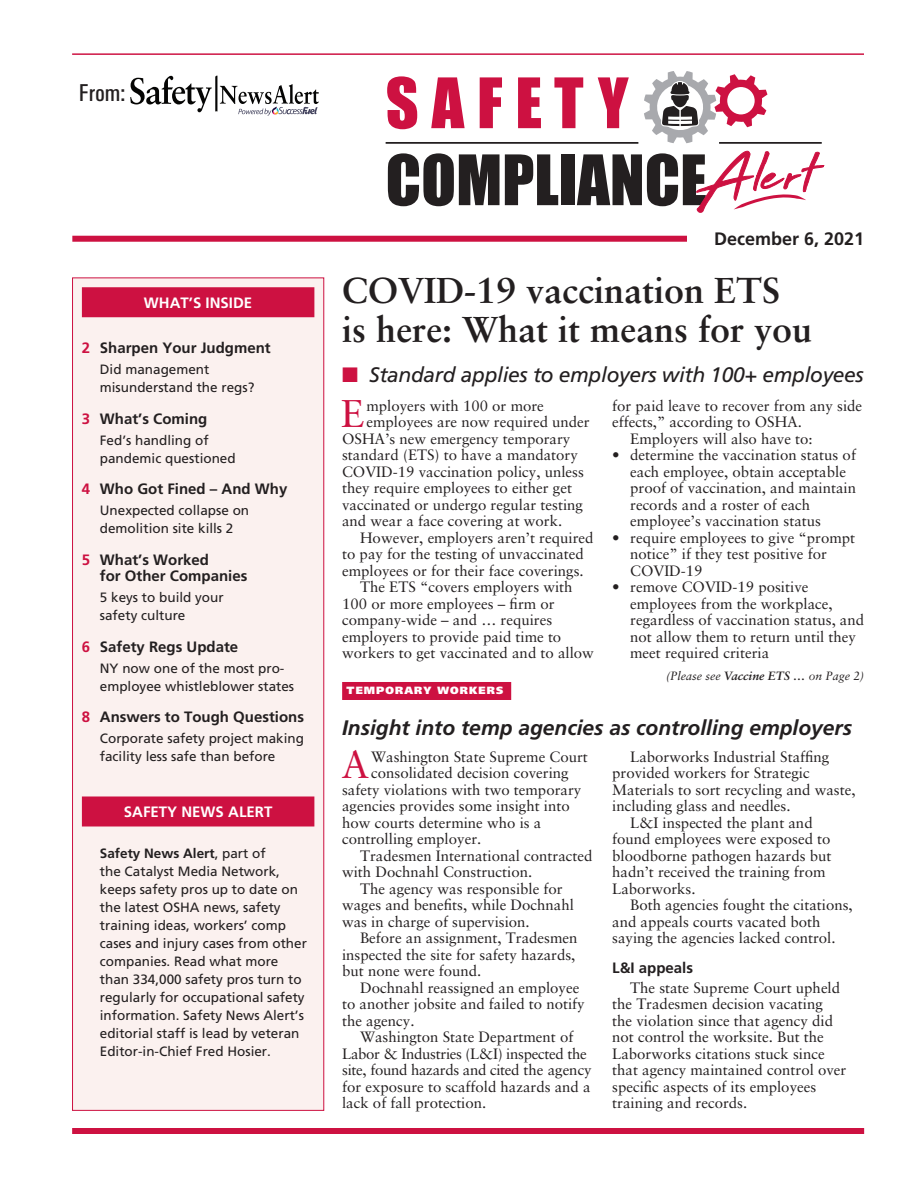
<style>
.page{position:relative;width:918px;height:1188px;background:#fff}
.page>*{position:absolute;margin:0;border:0;box-sizing:border-box;transform-origin:0 0}
.t1{font:64.2px/76.9px "Impact";color:#231f20}
._1a_Copy-drop_charac{font:38.7px "Sabon";color:#cd1141}
.Cover_Main_Headline{font:700 36px/39px "Sabon";color:#231f20}
.t2{font:24.45px "Univers Condensed";color:#231f20}
.Minor_Headline_SCA{font:italic 700 21px "Frutiger";color:#231f20}
.Cover_Kicker_Headlin{font:italic 21px "Frutiger";letter-spacing:-.015em;color:#231f20}
.t3{font:700 18px "Frutiger";color:#231f20}
._1___Copy_SCA{font:15px/16.5px "Sabon";color:#231f20}
._1a_Copy-drop_charac-2{font:15px "Sabon";color:#231f20}
._3___Copy_Bullets_SC{font:15px/16.5px "Sabon";color:#231f20}
.Inside_Title_SCA{font:700 15px/16.5px "Frutiger";color:#231f20}
._9a__Sidebar_Cap_SCA{font:700 15px "Frutiger";color:#fff}
._2___Copy_Subhead_SC{font:700 15px "Frutiger";color:#231f20}
.Inside_copy_SCA{font:13.5px/18px "Frutiger";color:#231f20}
.t4{font:italic 12px "Sabon";color:#231f20}
.Story_Head_SCA{font:900 10.5px "Frutiger";letter-spacing:.1em;color:#fff}
.s1{color:#cd1141}
.s2{font-weight:700}
</style>
<div class="page">
<svg style="left:644px;top:71px;width:123px;height:72px"></svg>
<hr style="left:719px;top:142px;width:103px;height:2px;background:#231f20">
<hr style="left:386px;top:142px;width:252px;height:2px;background:#231f20">
<hr style="left:72px;top:53px;width:792px;height:2px;background:#cd1141">
<svg style="left:696px;top:150px;width:129px;height:63px"></svg>
<svg style="left:130px;top:75px;width:189px;height:41px"></svg>
<div style="left:72px;top:236px;width:657px;height:6px;background:#cd1141"></div>
<div style="left:687px;top:225px;width:177px;height:27px;background:#fff"></div>
<div style="left:342px;top:682px;width:169px;height:18px;background:#cd1141"></div>
<div style="left:72px;top:1128px;width:792px;height:6px;background:#cd1141"></div>
<div style="left:73px;top:278px;width:251px;height:832px;background:#fbf1ef"></div>
<div style="left:82px;top:287px;width:232px;height:30px;background:#cd1141"></div>
<div style="left:82px;top:796px;width:232px;height:30px;background:#cd1141"></div>
<div style="left:72px;top:278px;width:252px;height:833px;border:1px solid #cd1141"></div>
<p class="t2" style="left:79px;top:78px;width:48px">From:</p>
<p class="_9a__Sidebar_Cap_SCA" style="left:144px;top:293px;width:110px">WHAT’S INSIDE</p>
<p class="Inside_Title_SCA" style="left:82px;top:340px;width:190px"><span class="s1">2</span> Sharpen Your Judgment</p>
<p class="Inside_copy_SCA" style="left:100px;top:361px;width:156px">Did management misunderstand the regs?</p>
<p class="Inside_Title_SCA" style="left:82px;top:410px;width:127px"><span class="s1">3</span> What’s Coming</p>
<p class="Inside_copy_SCA" style="left:100px;top:431px;width:137px">Fed’s handling of pandemic questioned</p>
<p class="Inside_Title_SCA" style="left:82px;top:481px;width:207px"><span class="s1">4</span> Who Got Fined – And Why</p>
<p class="Inside_copy_SCA" style="left:100px;top:502px;width:151px">Unexpected collapse on demolition site kills 2</p>
<p class="Inside_Title_SCA" style="left:100px;top:551px;width:149px;text-indent:-18px"><span class="s1">5</span> What’s Worked<br>for Other Companies</p>
<p class="Inside_copy_SCA" style="left:100px;top:589px;width:125px">5 keys to build your safety culture</p>
<p class="Inside_Title_SCA" style="left:82px;top:638px;width:158px"><span class="s1">6</span> Safety Regs Update</p>
<p class="Inside_copy_SCA" style="left:100px;top:659px;width:196px">NY now one of the most pro&shy;employee whistleblower states</p>
<p class="Inside_Title_SCA" style="left:82px;top:709px;width:224px"><span class="s1">8</span> Answers to Tough Questions</p>
<p class="Inside_copy_SCA" style="left:100px;top:730px;width:206px">Corporate safety project making facility less safe than before</p>
<p class="_9a__Sidebar_Cap_SCA" style="left:124px;top:803px;width:150px">SAFETY NEWS ALERT</p>
<p class="Inside_copy_SCA" style="left:100px;top:844px;width:209px"><span class="s2">Safety News Alert</span>, part of<br>the Catalyst Media Network, keeps safety pros up to date on the latest OSHA news, safety training ideas, workers’ comp cases and injury cases from other companies. Read what more than 334,000 safety pros turn to regularly for occupational safety information. Safety News Alert’s editorial staff is lead by veteran<br>Editor-in-Chief Fred Hosier.</p>
<p class="t1" style="left:386px;top:63px;width:323px"><span class="s1">SAFETY<br></span>COMPLIANCE</p>
<p class="t3" style="left:714px;top:228px;width:152px">December 6, 2021</p>
<p class="Cover_Main_Headline" style="left:342px;top:270px;width:472px">COVID-19 vaccination ETS is here: What it means for you</p>
<p class="Cover_Kicker_Headlin" style="left:342px;top:363px;width:523px"><span class="s1">■</span> Standard applies to employers with 100+ employees</p>
<p class="_1a_Copy-drop_charac" style="left:341px;top:391px;width:25px">E</p>
<p class="_1a_Copy-drop_charac-2" style="left:366px;top:396px;width:179px">mployers with 100 or more</p>
<p class="_1a_Copy-drop_charac-2" style="left:366px;top:413px;width:225px">employees are now required under</p>
<p class="_1a_Copy-drop_charac-2" style="left:342px;top:429px;width:230px">OSHA’s new emergency temporary</p>
<p class="_1a_Copy-drop_charac-2" style="left:342px;top:446px;width:237px">standard (ETS) to have a mandatory</p>
<p class="_1a_Copy-drop_charac-2" style="left:342px;top:462px;width:243px">COVID-19 vaccination policy, unless</p>
<p class="_1a_Copy-drop_charac-2" style="left:342px;top:479px;width:231px">they require employees to either get</p>
<p class="_1a_Copy-drop_charac-2" style="left:342px;top:495px;width:242px">vaccinated or undergo regular testing</p>
<p class="_1a_Copy-drop_charac-2" style="left:342px;top:512px;width:222px">and wear a face covering at work.</p>
<p class="_1___Copy_SCA" style="left:342px;top:529px;width:253px;text-indent:18px">However, employers aren’t required to pay for the testing of unvaccinated employees or for their face coverings.</p>
<p class="_1___Copy_SCA" style="left:342px;top:578px;width:253px;text-indent:18px">The ETS “covers employers with<br>100 or more employees – firm or company-wide – and … requires employers to provide paid time to workers to get vaccinated and to allow</p>
<p class="_1___Copy_SCA" style="left:612px;top:397px;width:252px">for paid leave to recover from any side effects,” according to OSHA.</p>
<p class="_1___Copy_SCA" style="left:630px;top:430px;width:184px">Employers will also have to:</p>
<p class="_3___Copy_Bullets_SC" style="left:630px;top:446px;width:227px;text-indent:-18px">• determine the vaccination status of each employee, obtain acceptable proof of vaccination, and maintain records and a roster of each employee’s vaccination status</p>
<p class="_3___Copy_Bullets_SC" style="left:630px;top:529px;width:226px;text-indent:-18px">• require employees to give “prompt notice” if they test positive for<br>COVID-19</p>
<p class="_3___Copy_Bullets_SC" style="left:630px;top:578px;width:235px;text-indent:-18px">• remove COVID-19 positive employees from the workplace, regardless of vaccination status, and not allow them to return until they meet required criteria</p>
<p class="t4" style="left:666px;top:668px;width:199px">(Please see <span class="s2">Vaccine ETS …</span> on Page 2)</p>
<p class="Story_Head_SCA" style="left:347px;top:684px;width:158px">TEMPORARY WORKERS</p>
<p class="Minor_Headline_SCA" style="left:342px;top:715px;width:511px">Insight into temp agencies as controlling employers</p>
<p class="_1a_Copy-drop_charac" style="left:341px;top:742px;width:29px">A</p>
<p class="_1a_Copy-drop_charac-2" style="left:371px;top:747px;width:218px">Washington State Supreme Court</p>
<p class="_1a_Copy-drop_charac-2" style="left:371px;top:764px;width:199px">consolidated decision covering</p>
<p class="_1a_Copy-drop_charac-2" style="left:342px;top:780px;width:241px">safety violations with two temporary</p>
<p class="_1a_Copy-drop_charac-2" style="left:342px;top:797px;width:229px">agencies provides some insight into</p>
<p class="_1a_Copy-drop_charac-2" style="left:342px;top:813px;width:201px">how courts determine who is a</p>
<p class="_1a_Copy-drop_charac-2" style="left:342px;top:830px;width:141px">controlling employer.</p>
<p class="_1___Copy_SCA" style="left:342px;top:847px;width:252px;text-indent:18px">Tradesmen International contracted with Dochnahl Construction.</p>
<p class="_1___Copy_SCA" style="left:342px;top:880px;width:233px;text-indent:18px">The agency was responsible for wages and benefits, while Dochnahl was in charge of supervision.</p>
<p class="_1___Copy_SCA" style="left:342px;top:929px;width:237px;text-indent:18px">Before an assignment, Tradesmen inspected the site for safety hazards, but none were found.</p>
<p class="_1___Copy_SCA" style="left:342px;top:979px;width:244px;text-indent:18px">Dochnahl reassigned an employee to another jobsite and failed to notify the agency.</p>
<p class="_1___Copy_SCA" style="left:342px;top:1028px;width:251px;text-indent:18px">Washington State Department of Labor &amp; Industries (L&amp;I) inspected the site, found hazards and cited the agency for exposure to scaffold hazards and a lack of fall protection.</p>
<p class="_1___Copy_SCA" style="left:612px;top:748px;width:245px;text-indent:18px">Laborworks Industrial Staffing provided workers for Strategic Materials to sort recycling and waste, including glass and needles.</p>
<p class="_1___Copy_SCA" style="left:612px;top:814px;width:221px;text-indent:18px">L&amp;I inspected the plant and found employees were exposed to bloodborne pathogen hazards but hadn’t received the training from<br>Laborworks.</p>
<p class="_1___Copy_SCA" style="left:612px;top:896px;width:242px;text-indent:18px">Both agencies fought the citations, and appeals courts vacated both saying the agencies lacked control.</p>
<p class="_2___Copy_Subhead_SC" style="left:612px;top:959px;width:82px">L&amp;I appeals</p>
<p class="_1___Copy_SCA" style="left:612px;top:979px;width:236px;text-indent:18px">The state Supreme Court upheld the Tradesmen decision vacating the violation since that agency did not control the worksite. But the<br>Laborworks citations stuck since that agency maintained control over specific aspects of its employees training and records.</p>
</div>
